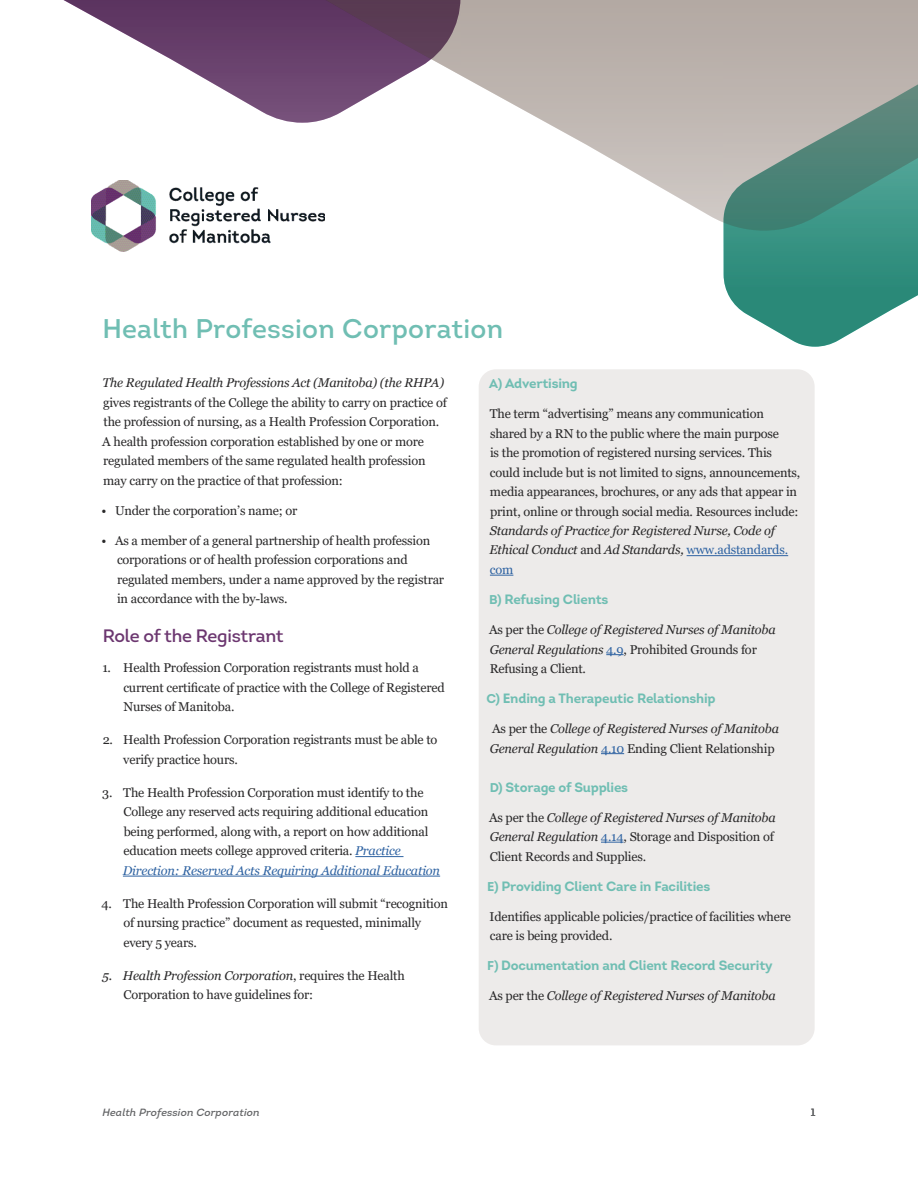
<style>
.page{position:relative;width:918px;height:1188px;background:#fff}
.page>*{position:absolute;margin:0;border:0;box-sizing:border-box;transform-origin:0 0}
.t1{font:27px "Intro";letter-spacing:.01em;color:#70beb3}
.t2{font:18px "Intro";letter-spacing:-.015em;color:#6c3770}
.t3{font:700 13.5px "Intro";letter-spacing:-.015em;color:#70beb3}
.t4{font:12.75px/19.5px "Georgia";letter-spacing:-.015em;color:#292829}
.t5{font:italic 12.75px/19.5px "Georgia";letter-spacing:-.015em;color:#292829}
.t6{font:italic 10.5px "Intro";letter-spacing:.01em;color:#636466}
.t7{font:10.5px "Intro";color:#636466}
.s1{font-style:italic;color:#2f63a2}
.s2{font-style:italic}
.s3{font-size:12.75px}
.s4{font-style:normal}
.s5{font-style:normal;color:#2f63a2}
.s6{color:#2f63a2}
</style>
<div class="page">
<img style="left:92px;top:180px;width:179px;height:71px">
<div style="left:479px;top:369px;width:336px;height:676px;background:#edebea;border-radius:17px"></div>
<svg style="left:191px;top:0;width:727px;height:231px"></svg>
<svg style="left:63px;top:0;width:398px;height:123px"></svg>
<svg style="left:723px;top:62px;width:195px;height:285px;background:#73a297"></svg>
<hr style="left:355px;top:856px;width:49px;height:1px;background:#2f63a2">
<hr style="left:123px;top:876px;width:317px;height:1px;background:#2f63a2">
<hr style="left:687px;top:555px;width:101px;height:1px;background:#2f63a2">
<svg style="left:490px;top:575px;width:23px;height:1px"></svg>
<svg style="left:606px;top:654px;width:18px;height:1px"></svg>
<svg style="left:601px;top:753px;width:23px;height:1px"></svg>
<svg style="left:601px;top:842px;width:23px;height:1px"></svg>
<h1 class="t1" style="left:102px;top:312px;width:402px">Health Profession Corporation</h1>
<p class="t5" style="left:103px;top:373px;width:343px">The Regulated Health Professions Act (Manitoba) (the RHPA)</p>
<p class="t4" style="left:102px;top:393px;width:346px">gives registrants of the College the ability to carry on practice of the profession of nursing, as a Health Profession Corporation.<br>A health profession corporation established by one or more regulated members of the same regulated health profession may carry on the practice of that profession:</p>
<p class="t4" style="left:102px;top:501px;width:197px">• Under the corporation’s name; or</p>
<p class="t4" style="left:117px;top:531px;width:329px;text-indent:-15px">• As a member of a general partnership of health profession corporations or of health profession corporations and regulated members, under a name approved by the registrar in accordance with the by-laws.</p>
<h2 class="t2" style="left:103px;top:625px;width:182px">Role of the Registrant</h2>
<p class="t4" style="left:123px;top:659px;width:323px;text-indent:-21px">1. Health Profession Corporation registrants must hold a current certificate of practice with the College of Registered<br>Nurses of Manitoba.</p>
<p class="t4" style="left:123px;top:731px;width:316px;text-indent:-21px">2. Health Profession Corporation registrants must be able to verify practice hours.</p>
<p class="t4" style="left:123px;top:783px;width:319px;text-indent:-21px">3. The Health Profession Corporation must identify to the College any reserved acts requiring additional education being performed, along with, a report on how additional education meets college approved criteria. <span class="s1">Practice Direction: Reserved Acts Requiring Additional Education</span></p>
<p class="t4" style="left:123px;top:894px;width:326px;text-indent:-22px">4. The Health Profession Corporation will submit “recognition of nursing practice” document as requested, minimally every 5 years.</p>
<p class="t4" style="left:123px;top:966px;width:283px;text-indent:-21px"><span class="s2">5. Health Profession Corporation</span>, requires the Health<br>Corporation to have guidelines for:</p>
<p class="t3" style="left:489px;top:375px;width:90px"><span class="s3">A)</span> Advertising</p>
<p class="t4" style="left:490px;top:404px;width:312px">The term “advertising” means any communication shared by a RN to the public where the main purpose<br>is the promotion of registered nursing services. This could include but is not limited to signs, announcements, media appearances, brochures, or any ads that appear in print, online or through social media. Resources include:</p>
<p class="t5" style="left:489px;top:521px;width:300px">Standards of Practice for Registered Nurse, Code of<br>Ethical Conduct <span class="s4">and</span> Ad Standards, <span class="s5">www.adstandards. com</span></p>
<p class="t3" style="left:489px;top:591px;width:121px"><span class="s3">B)</span> Refusing Clients</p>
<p class="t5" style="left:489px;top:620px;width:288px"><span class="s4">As per the</span> College of Registered Nurses of Manitoba<br>General Regulations <span class="s5">4.9</span><span class="s4">, Prohibited Grounds for<br>Refusing a Client.</span></p>
<p class="t3" style="left:486px;top:690px;width:231px"><span class="s3">C)</span> Ending a Therapeutic Relationship</p>
<p class="t5" style="left:490px;top:719px;width:291px"><span class="s4">As per the</span> College of Registered Nurses of Manitoba<br>General Regulation <span class="s5">4.10</span> <span class="s4">Ending Client Relationship</span></p>
<p class="t3" style="left:490px;top:778px;width:140px"><span class="s3">D)</span> Storage of Supplies</p>
<p class="t4" style="left:489px;top:808px;width:288px">As per the <span class="s2">College of Registered Nurses of Manitoba<br>General Regulation</span> <span class="s6">4.14</span>, Storage and Disposition of<br>Client Records and Supplies.</p>
<p class="t3" style="left:487px;top:877px;width:225px"><span class="s3">E)</span> Providing Client Care in Facilities</p>
<p class="t4" style="left:490px;top:907px;width:303px">Identifies applicable policies/practice of facilities where care is being provided.</p>
<p class="t3" style="left:487px;top:957px;width:287px"><span class="s3">F)</span> Documentation and Client Record Security</p>
<p class="t5" style="left:489px;top:986px;width:288px"><span class="s4">As per the</span> College of Registered Nurses of Manitoba</p>
<p class="t6" style="left:103px;top:1106px;width:158px">Health Profession Corporation</p>
<p class="t7" style="left:811px;top:1106px;width:6px">1</p>
</div>
